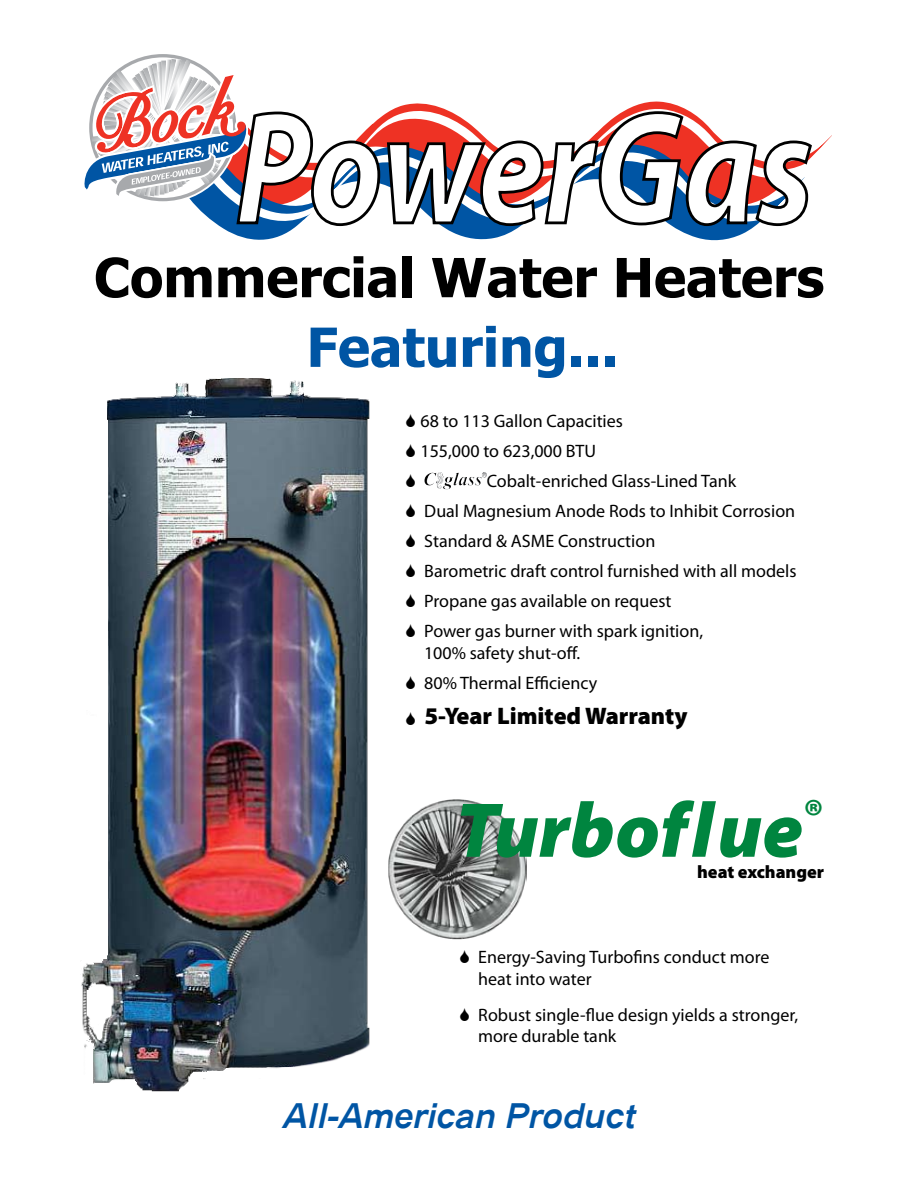
<style>
.page{position:relative;width:918px;height:1188px;background:#fff}
.page>*{position:absolute;margin:0;border:0;box-sizing:border-box;transform-origin:0 0}
.t1{font:italic 700 161.85px "Myriad Pro";color:#fff;scale:.82 1}
.t2{font:italic 900 78.3px "Myriad Pro";color:#00853f}
.t3{font:700 54px "Tahoma";color:#000}
.t4{font:700 54px "Tahoma";color:#0055a4}
.t5{font:italic 700 34.5px "Catriel";color:#0055a4}
.t6{font:900 24px "Myriad Pro";color:#000}
.t7{font:18px/30px "Myriad Pro";color:#000}
.t8{font:900 18px "Myriad Pro";color:#000}
</style>
<div class="page">
<img style="left:81px;top:378px;width:289px;height:714px">
<img style="left:436px;top:472px;width:51px;height:13px">
<img style="left:388px;top:799px;width:138px;height:140px">
<svg style="left:242px;top:237px;width:492px;height:4px"></svg>
<svg style="left:222px;top:228px;width:530px;height:9px"></svg>
<svg style="left:84px;top:54px;width:730px;height:174px"></svg>
<h1 class="t1" style="left:236px;top:63px;width:706px">PowerGas</h1>
<h3 class="t3" style="left:94px;top:240px;width:732px">Commercial Water Heaters</h3>
<h3 class="t4" style="left:307px;top:309px;width:313px">Featuring...</h3>
<p class="t7" style="left:421px;top:406px;width:204px">68 to 113 Gallon Capacities<br>155,000 to 623,000 BTU</p>
<p class="t7" style="left:424px;top:466px;width:374px;text-indent:62px">Cobalt-enriched Glass-Lined Tank<br>Dual Magnesium Anode Rods to Inhibit Corrosion Standard &amp; ASME Construction<br>Barometric draft control furnished with all models Propane gas available on request<br>Power gas burner with spark ignition,</p>
<p class="t7" style="left:424px;top:637px;width:175px">100% safety shut-off.<br>80% Thermal Efficiency</p>
<h3 class="t6" style="left:424px;top:700px;width:265px">5-Year Limited Warranty</h3>
<h2 class="t2" style="left:455px;top:778px;width:370px">Turboflue<sup>®</sup></h2>
<p class="t8" style="left:697px;top:860px;width:129px">heat exchanger</p>
<p class="t7" style="left:478px;top:946px;width:293px;line-height:21.6px">Energy-Saving Turbofins conduct more heat into water</p>
<p class="t7" style="left:478px;top:1004px;width:322px;line-height:21.6px">Robust single-flue design yields a stronger, more durable tank</p>
<h3 class="t5" style="left:283px;top:1096px;width:354px">All-American Product</h3>
</div>
